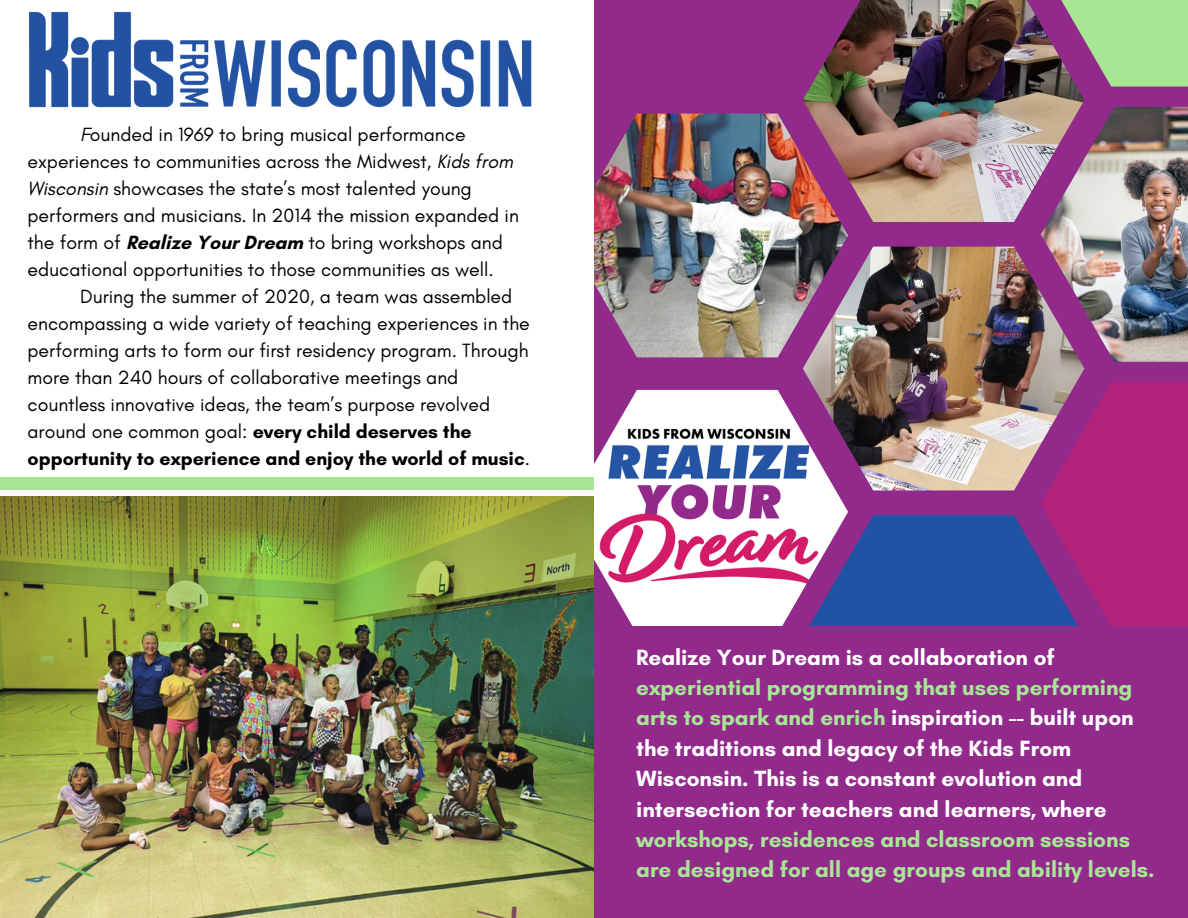
<style>
.page{position:relative;width:1188px;height:918px;background:#fff}
.page>*{position:absolute;margin:0;border:0;box-sizing:border-box;transform-origin:0 0}
.t1{font:700 22.5px/30.3px "Glacial Indifference";color:#fff}
.t2{font:700 22.5px/30.3px "Glacial Indifference";color:#a8e695}
.t3{font:19.5px/27px "Glacial Indifference";color:#000}
.s1{font-style:italic}
.s2{font-weight:700}
.s3{color:#a8e695}
</style>
<div class="page">
<img style="left:29px;top:12px;width:503px;height:96px">
<div style="left:594px;top:0;width:594px;height:918px;background:#922a8c"></div>
<div style="left:848px;top:515px;width:193px;height:111px;background:#2053a3"></div>
<img style="left:803px;top:0;width:281px;height:222px">
<img style="left:594px;top:114px;width:254px;height:243px">
<img style="left:803px;top:247px;width:281px;height:243px">
<img style="left:1041px;top:107px;width:147px;height:255px">
<img style="left:594px;top:390px;width:254px;height:236px">
<div style="left:0;top:477px;width:594px;height:13px;background:#a8e695"></div>
<img style="left:0;top:496px;width:594px;height:422px">
<svg style="left:1041px;top:382px;width:147px;height:244px;fill:#b2227b"></svg>
<svg style="left:1041px;top:0;width:147px;height:87px;fill:#a8e695"></svg>
<p class="t3" style="left:28px;top:121px;width:493px;text-indent:53px"><span class="s1">F</span>ounded in 1969 to bring musical performance experiences to communities across the Midwest, <span class="s1">Kids from Wisconsin</span> showcases the state’s most talented young performers and musicians. In 2014 the mission expanded in the form of <span class="s2">Realize Your Dream</span> to bring workshops and educational opportunities to those communities as well.</p>
<p class="t3" style="left:28px;top:283px;width:504px;text-indent:53px">During the summer of 2020, a team was assembled encompassing a wide variety of teaching experiences in the performing arts to form our first residency program. Through more than 240 hours of collaborative meetings and countless innovative ideas, the team’s purpose revolved around one common goal: <span class="s2">every child deserves the opportunity to experience and enjoy the world of music</span>.</p>
<p class="t1" style="left:636px;top:642px;width:420px">Realize Your Dream is a collaboration of</p>
<p class="t1" style="left:636px;top:672px;width:499px"><span class="s3">experiential programming that uses performing arts to spark and enrich</span> inspiration -- built upon the traditions and legacy of the Kids From Wisconsin. This is a constant evolution and intersection for teachers and learners, where</p>
<p class="t2" style="left:636px;top:824px;width:520px">workshops, residences and classroom sessions are designed for all age groups and ability levels.</p>
</div>
